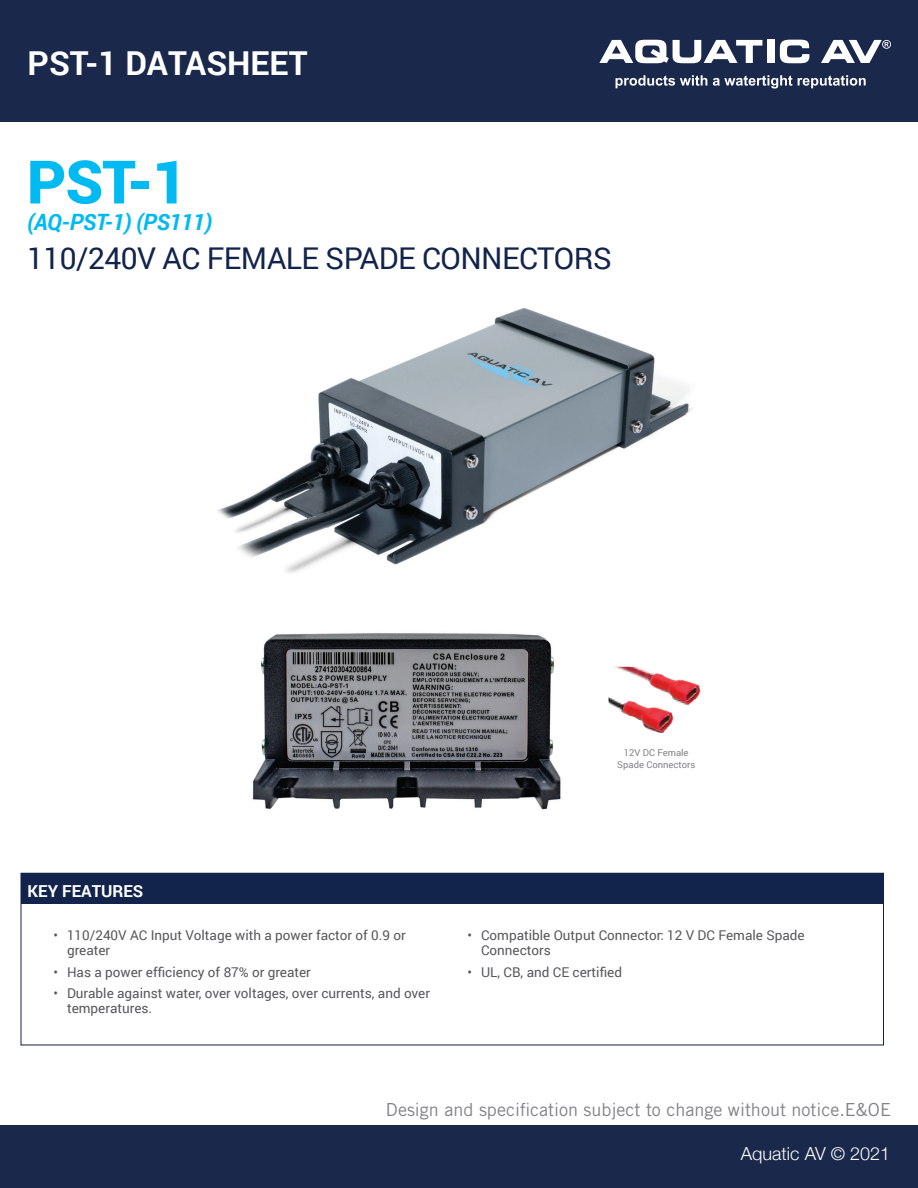
<style>
.page{position:relative;width:918px;height:1188px;background:#fff}
.page>*{position:absolute;margin:0;border:0;box-sizing:border-box;transform-origin:0 0}
.t1{font:900 60px "Roboto";color:#00baf1}
.t2{font:700 33px "Roboto";color:#fff}
.t3{font:30px "Roboto";letter-spacing:-.015em;color:#12244b}
.t4{font:italic 700 22.5px "Roboto";letter-spacing:-.015em;color:#00baf1}
.t5{font:18px "Trade Gothic LT Std";color:#808285}
.t6{font:300 18px "Helvetica Neue";color:#fff}
.t7{font:700 16.5px "Roboto";color:#fff}
.t8{font:13.5px/15px "Roboto";color:#57585a}
.t9{font:9.45px/11.4px "Roboto";color:#808285;text-align:center}
</style>
<div class="page">
<img style="left:217px;top:308px;width:476px;height:265px">
<div style="left:0;top:1125px;width:918px;height:63px;background:#1a284b"></div>
<div style="left:0;top:0;width:918px;height:122px;background:#1a284b"></div>
<svg style="left:616px;top:75px;width:91px;height:13px"></svg>
<svg style="left:713px;top:75px;width:153px;height:14px"></svg>
<svg style="left:599px;top:40px;width:163px;height:23px"></svg>
<div style="left:767px;top:40px;width:8px;height:23px;background:#fff"></div>
<svg style="left:780px;top:40px;width:29px;height:23px"></svg>
<svg style="left:821px;top:40px;width:70px;height:23px"></svg>
<img style="left:252px;top:633px;width:309px;height:177px">
<img style="left:609px;top:667px;width:37px;height:42px">
<img style="left:619px;top:690px;width:54px;height:43px">
<img style="left:646px;top:671px;width:55px;height:44px">
<div style="left:21px;top:873px;width:863px;height:31px;background:#12244b"></div>
<div style="left:21px;top:873px;width:863px;height:172px;border:1px solid #131f48"></div>
<h2 class="t2" style="left:28px;top:40px;width:282px">PST-1 DATASHEET</h2>
<h1 class="t1" style="left:27px;top:140px;width:162px">PST-1</h1>
<h3 class="t4" style="left:27px;top:207px;width:187px">(AQ-PST-1) (PS111)</h3>
<h3 class="t3" style="left:27px;top:238px;width:586px">110/240V AC FEMALE SPADE CONNECTORS</h3>
<p class="t9" style="left:617px;top:747px;width:80px">12V DC Female<br>Spade Connectors</p>
<p class="t7" style="left:28px;top:880px;width:117px">KEY FEATURES</p>
<p class="t8" style="left:67px;top:927px;width:340px;text-indent:-14px">• 110/240V AC Input Voltage with a power factor of 0.9 or greater</p>
<p class="t8" style="left:54px;top:964px;width:259px">• Has a power efficiency of 87% or greater</p>
<p class="t8" style="left:67px;top:985px;width:365px;text-indent:-14px">• Durable against water, over voltages, over currents, and over temperatures.</p>
<p class="t8" style="left:481px;top:927px;width:325px;text-indent:-14px">• Compatible Output Connector: 12 V DC Female Spade<br>Connectors</p>
<p class="t8" style="left:468px;top:964px;width:156px">• UL, CB, and CE certified</p>
<h3 class="t5" style="left:386px;top:1099px;width:507px">Design and specification subject to change without notice.E&amp;OE</h3>
<h3 class="t6" style="left:741px;top:1139px;width:151px">Aquatic AV © 2021</h3>
</div>
